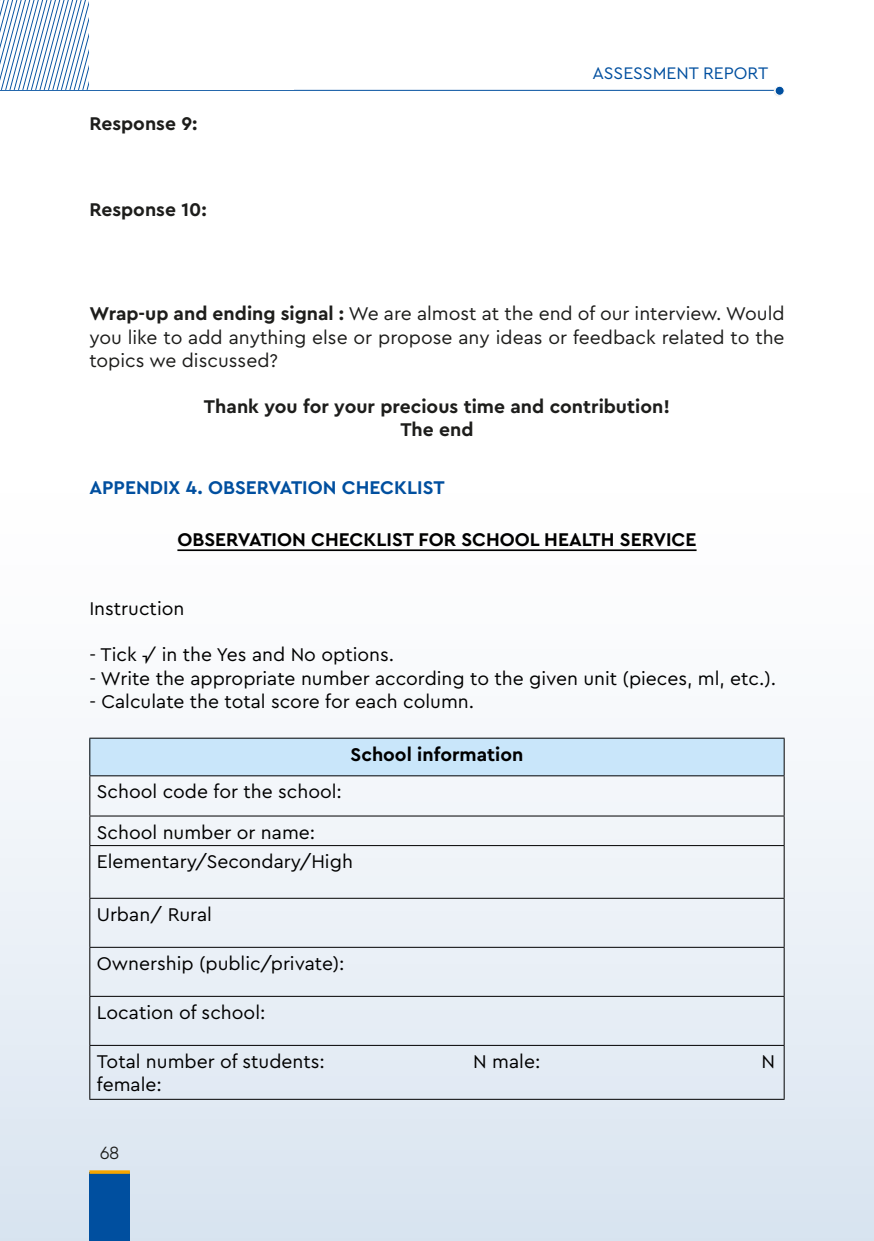
<style>
.page{position:relative;width:874px;height:1241px;background:#fff}
.page>*{position:absolute;margin:0;border:0;box-sizing:border-box;transform-origin:0 0}
.t1{font:19.25px "Cera Pro";color:#000}
.t2{font:19.25px/23.1px "Cera Pro";color:#1d1d1b;text-align:justify}
.t3{font:700 19.25px "Cera Pro";color:#1d1d1b}
.t4{font:700 19.25px "Cera Pro";color:#000}
.t5{font:700 19.25px "Cera Pro";color:#004f9f}
.t6{font:17.5px "Cera Pro";color:#004f9f}
.t7{font:17.5px "GIP";color:#1d1d1b}
.s1{font-weight:700}
</style>
<div class="page">
<div style="left:0;top:461px;width:873px;height:779px;background:linear-gradient(to bottom,#fff,#d7e2ed)"></div>
<hr style="left:0;top:90px;width:779px;height:1px;background:#004f9f">
<div style="left:773px;top:86px;width:10px;height:10px;border:1px solid #ededed;border-radius:50%"></div>
<div style="left:774px;top:86px;width:9px;height:9px;background:#004f9f;border-radius:50%"></div>
<div style="left:774px;top:86px;width:10px;height:10px;border:1px solid #fff;border-radius:50%"></div>
<svg style="left:0;top:0;width:204px;height:91px"></svg>
<div style="left:89px;top:0;width:205px;height:90px;background:#fff"></div>
<div style="left:89px;top:1172px;width:41px;height:68px;background:#004f9f"></div>
<hr style="left:89px;top:1170px;width:41px;height:3px;background:#f7a600">
<hr style="left:177px;top:549px;width:519px;height:2px;background:#000">
<div style="left:90px;top:738px;width:693px;height:37px;background:#c9e6fa"></div>
<hr style="left:89px;top:737px;width:695px;height:1px;background:#000">
<hr style="left:89px;top:738px;width:1px;height:37px;background:#000">
<hr style="left:783px;top:738px;width:1px;height:37px;background:#000">
<hr style="left:89px;top:775px;width:695px;height:1px;background:#000">
<hr style="left:89px;top:776px;width:1px;height:39px;background:#000">
<hr style="left:783px;top:776px;width:1px;height:39px;background:#000">
<hr style="left:89px;top:815px;width:695px;height:1px;background:#000">
<svg style="left:89px;top:816px;width:1px;height:29px"></svg>
<svg style="left:783px;top:816px;width:1px;height:29px"></svg>
<hr style="left:89px;top:845px;width:695px;height:1px;background:#000">
<hr style="left:89px;top:845px;width:1px;height:52px;background:#000">
<hr style="left:783px;top:845px;width:1px;height:52px;background:#000">
<hr style="left:89px;top:897px;width:695px;height:1px;background:#000">
<hr style="left:89px;top:898px;width:1px;height:48px;background:#000">
<hr style="left:783px;top:898px;width:1px;height:48px;background:#000">
<hr style="left:89px;top:946px;width:695px;height:1px;background:#000">
<hr style="left:89px;top:947px;width:1px;height:48px;background:#000">
<hr style="left:783px;top:947px;width:1px;height:48px;background:#000">
<hr style="left:89px;top:995px;width:695px;height:1px;background:#000">
<hr style="left:89px;top:996px;width:1px;height:48px;background:#000">
<hr style="left:783px;top:996px;width:1px;height:48px;background:#000">
<hr style="left:89px;top:1044px;width:695px;height:1px;background:#000">
<hr style="left:89px;top:1045px;width:1px;height:53px;background:#000">
<hr style="left:783px;top:1045px;width:1px;height:53px;background:#000">
<hr style="left:89px;top:1098px;width:695px;height:1px;background:#000">
<p class="t3" style="left:89px;top:110px;width:110px">Response 9:</p>
<p class="t3" style="left:89px;top:197px;width:119px">Response 10:</p>
<p class="t6" style="left:592px;top:62px;width:177px">ASSESSMENT REPORT</p>
<p class="t2" style="left:89px;top:301px;width:696px"><span class="s1">Wrap-up and ending signal :</span> We are almost at the end of our interview. Would you like to add anything else or propose any ideas or feedback related to the topics we discussed?</p>
<p class="t3" style="left:204px;top:393px;width:467px">Thank you for your precious time and contribution!</p>
<p class="t3" style="left:400px;top:416px;width:75px">The end</p>
<p class="t5" style="left:89px;top:474px;width:357px">APPENDIX 4. OBSERVATION CHECKLIST</p>
<p class="t4" style="left:177px;top:526px;width:520px">OBSERVATION CHECKLIST FOR SCHOOL HEALTH SERVICE</p>
<p class="t1" style="left:89px;top:595px;width:96px">Instruction</p>
<p class="t1" style="left:89px;top:642px;width:306px">- Tick √ in the Yes and No options.</p>
<p class="t1" style="left:89px;top:665px;width:688px">- Write the appropriate number according to the given unit (pieces, ml, etc.).</p>
<p class="t1" style="left:89px;top:688px;width:386px">- Calculate the total score for each column.</p>
<p class="t4" style="left:350px;top:741px;width:174px">School information</p>
<p class="t1" style="left:97px;top:779px;width:246px">School code for the school:</p>
<p class="t1" style="left:97px;top:819px;width:220px">School number or name:</p>
<p class="t1" style="left:97px;top:848px;width:257px">Elementary/Secondary/High</p>
<p class="t1" style="left:97px;top:901px;width:116px">Urban/ Rural</p>
<p class="t1" style="left:97px;top:950px;width:249px">Ownership (public/private):</p>
<p class="t1" style="left:97px;top:999px;width:170px">Location of school:</p>
<p class="t1" style="left:97px;top:1048px;width:229px">Total number of students:</p>
<p class="t1" style="left:473px;top:1048px;width:69px">N male:</p>
<p class="t1" style="left:761px;top:1048px;width:15px">N</p>
<p class="t1" style="left:97px;top:1071px;width:66px">female:</p>
<p class="t7" style="left:100px;top:1141px;width:20px">68</p>
</div>
